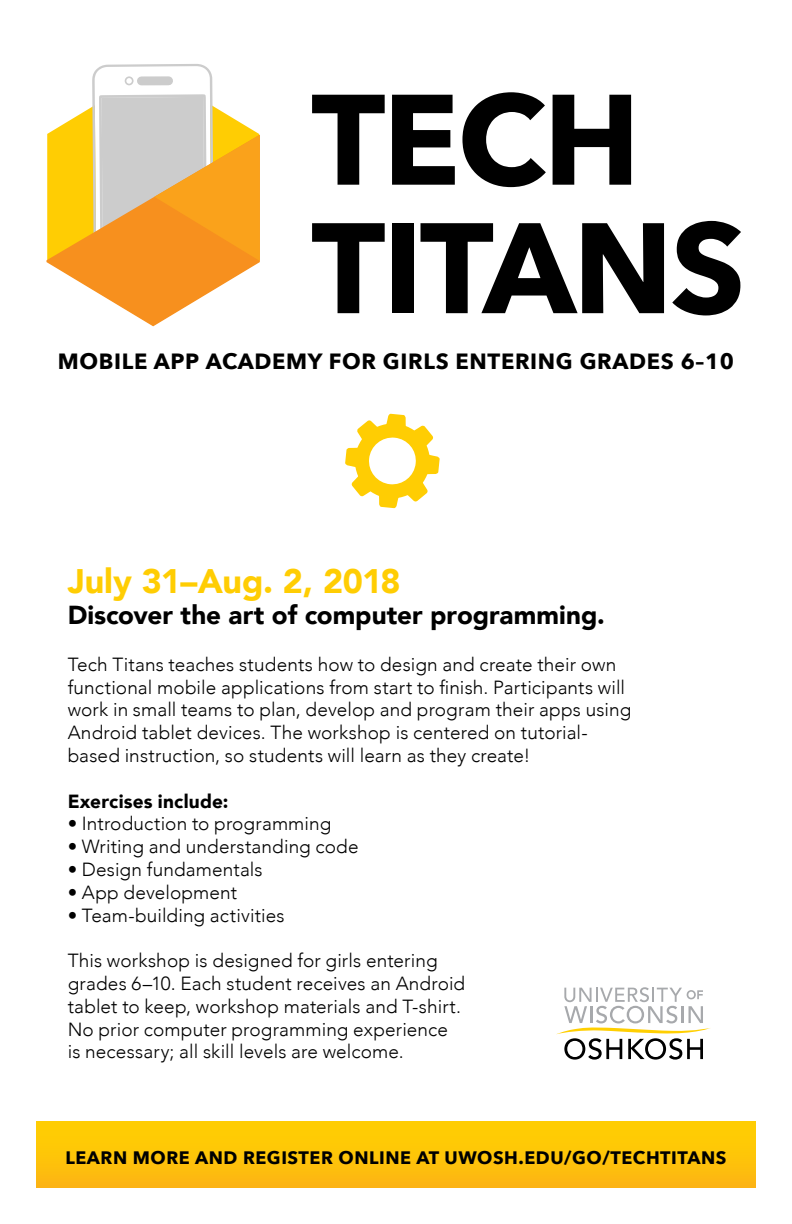
<style>
.page{position:relative;width:792px;height:1224px;background:#fff}
.page>*{position:absolute;margin:0;border:0;box-sizing:border-box;transform-origin:0 0}
.t1{font:700 127px/128.4px "Avenir Next";letter-spacing:-.025em;color:#000}
.t2{font:900 34px "Avenir";letter-spacing:-.01em;color:#ffcd03}
.t3{font:900 26px "Avenir";color:#000}
.t4{font:700 22px "Avenir Next";letter-spacing:.03em;color:#000}
.t5{font:300 19px/22.8px "Avenir";letter-spacing:.005em;color:#000}
.t6{font:900 19px "Avenir";letter-spacing:.01em;color:#000}
.t7{font:700 18px "Avenir Next";letter-spacing:.03em;color:#000}
</style>
<div class="page">
<svg style="left:556px;top:987px;width:155px;height:73px"></svg>
<div style="left:36px;top:1121px;width:720px;height:67px;background:linear-gradient(to bottom,#ffd200,#fdb613)"></div>
<svg style="left:345px;top:414px;width:95px;height:94px"></svg>
<svg style="left:47px;top:107px;width:45px;height:28px"></svg>
<svg style="left:46px;top:135px;width:141px;height:191px"></svg>
<svg style="left:92px;top:64px;width:168px;height:242px"></svg>
<div style="left:126px;top:77px;width:7px;height:8px;background:#fff;border-radius:50%"></div>
<div style="left:125px;top:76px;width:9px;height:9px;border:2px solid #ccc;border-radius:50%"></div>
<h1 class="t1" style="left:311px;top:74px;width:436px">TECH<br>TITANS</h1>
<p class="t4" style="left:58px;top:342px;width:678px">MOBILE APP ACADEMY FOR GIRLS ENTERING GRADES 6–10</p>
<h2 class="t2" style="left:68px;top:552px;width:335px">July 31–Aug. 2, 2018</h2>
<h3 class="t3" style="left:68px;top:593px;width:539px">Discover the art of computer programming.</h3>
<p class="t5" style="left:68px;top:653px;width:565px">Tech Titans teaches students how to design and create their own functional mobile applications from start to finish. Participants will work in small teams to plan, develop and program their apps using Android tablet devices. The workshop is centered on tutorial&shy;based instruction, so students will learn as they create!</p>
<p class="t6" style="left:68px;top:785px;width:162px">Exercises include:</p>
<p class="t5" style="left:68px;top:812px;width:265px">• Introduction to programming</p>
<p class="t5" style="left:68px;top:835px;width:293px">• Writing and understanding code</p>
<p class="t5" style="left:68px;top:858px;width:197px">• Design fundamentals</p>
<p class="t5" style="left:68px;top:881px;width:171px">• App development</p>
<p class="t5" style="left:68px;top:904px;width:218px">• Team-building activities</p>
<p class="t5" style="left:68px;top:949px;width:399px">This workshop is designed for girls entering grades 6–10. Each student receives an Android tablet to keep, workshop materials and T-shirt.<br>No prior computer programming experience is necessary; all skill levels are welcome.</p>
<p class="t7" style="left:65px;top:1142px;width:663px">LEARN MORE AND REGISTER ONLINE AT UWOSH.EDU/GO/TECHTITANS</p>
</div>
